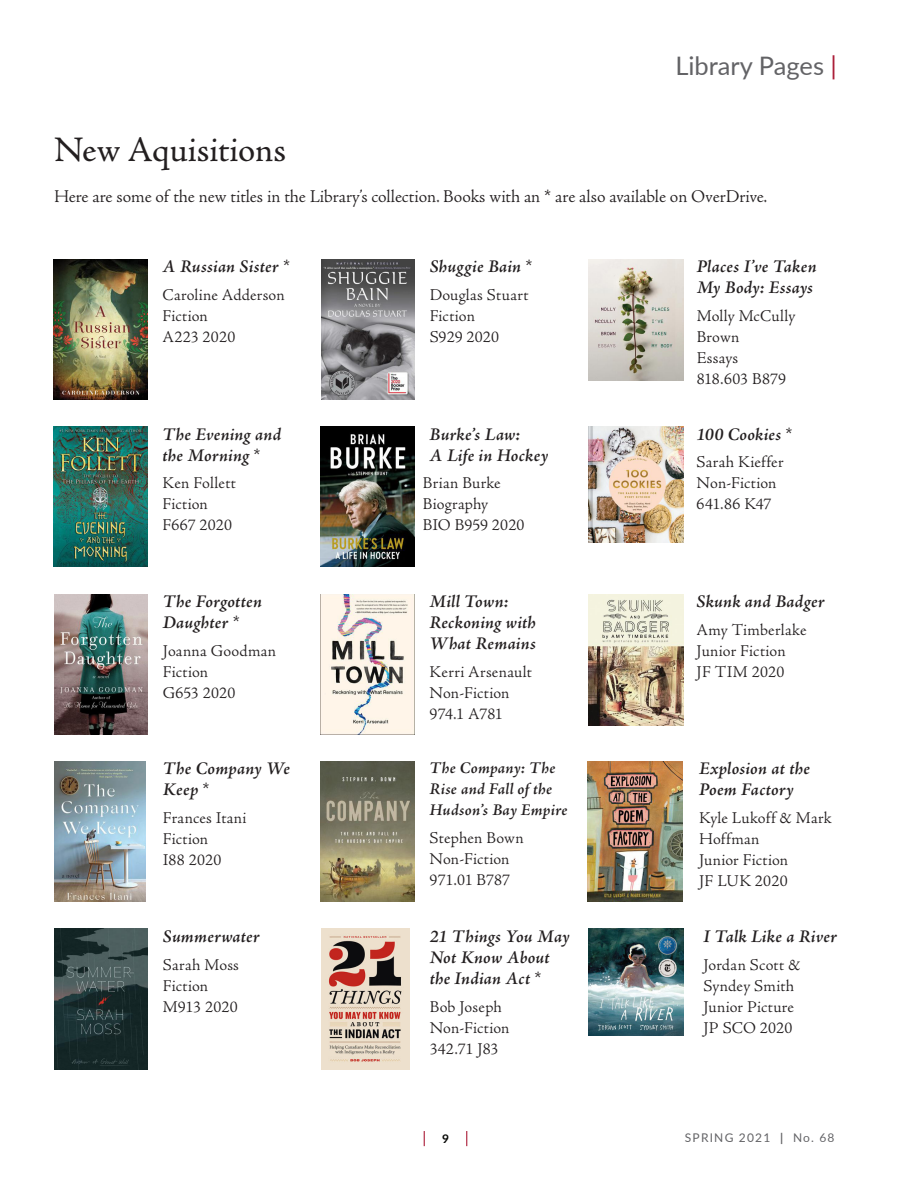
<style>
.page{position:relative;width:918px;height:1188px;background:#fff}
.page>*{position:absolute;margin:0;border:0;box-sizing:border-box;transform-origin:0 0}
.Article_Title_Top-li{font:36px "Adobe Jenson Pro";letter-spacing:-.005em;color:#231f20}
.t1{font:25.5px "Lato";color:#636366}
.Text_Paragraph{font:italic 600 18px/21px "Adobe Jenson Pro";letter-spacing:.01em;color:#231f20}
.Article_Title__sub-t{font:300 18px "Adobe Jenson Pro";letter-spacing:-.005em;color:#231f20}
.Text_Paragraph-2{font:300 16.5px/21px "Adobe Jenson Pro";letter-spacing:.01em;color:#231f20}
.Text_Paragraph-3{font:italic 600 16.5px/21px "Adobe Jenson Pro";letter-spacing:.015em;color:#231f20}
.t2{font:12px "Lato";letter-spacing:.1em;color:#636366}
.t3{font:700 12px "Lato";color:#040503}
.s1{color:#ab1d38}
.s2{font-weight:300;font-style:normal}
.s3{font-weight:700}
</style>
<div class="page">
<svg style="left:424px;top:1131px;width:1px;height:15px"></svg>
<svg style="left:466px;top:1131px;width:1px;height:15px"></svg>
<img style="left:54px;top:259px;width:94px;height:141px">
<img style="left:54px;top:427px;width:94px;height:140px">
<img style="left:54px;top:594px;width:94px;height:140px">
<img style="left:54px;top:761px;width:92px;height:141px">
<img style="left:54px;top:929px;width:94px;height:140px">
<img style="left:321px;top:259px;width:94px;height:141px">
<img style="left:321px;top:427px;width:94px;height:140px">
<img style="left:321px;top:594px;width:94px;height:140px">
<img style="left:321px;top:761px;width:94px;height:141px">
<img style="left:321px;top:929px;width:88px;height:140px">
<img style="left:588px;top:259px;width:95px;height:122px">
<img style="left:588px;top:427px;width:95px;height:115px">
<img style="left:588px;top:594px;width:95px;height:132px">
<img style="left:588px;top:761px;width:95px;height:140px">
<img style="left:588px;top:929px;width:95px;height:106px">
<p class="t1" style="left:675px;top:47px;width:163px">Library Pages <span class="s1">|</span></p>
<p class="Article_Title_Top-li" style="left:54px;top:130px;width:234px">New Aquisitions</p>
<p class="Article_Title__sub-t" style="left:54px;top:187px;width:715px">Here are some of the new titles in the Library’s collection. Books with an * are also available on OverDrive.</p>
<p class="Text_Paragraph" style="left:163px;top:257px;width:129px">A Russian Sister <span class="s2">*</span></p>
<p class="Text_Paragraph-2" style="left:163px;top:285px;width:124px">Caroline Adderson</p>
<p class="Text_Paragraph-2" style="left:163px;top:306px;width:47px">Fiction</p>
<p class="Text_Paragraph-2" style="left:163px;top:327px;width:74px">A223 2020</p>
<p class="Text_Paragraph" style="left:163px;top:425px;width:120px">The Evening and the Morning <span class="s2">*</span></p>
<p class="Text_Paragraph-2" style="left:163px;top:473px;width:75px">Ken Follett</p>
<p class="Text_Paragraph-2" style="left:163px;top:494px;width:47px">Fiction</p>
<p class="Text_Paragraph-2" style="left:163px;top:515px;width:71px">F667 2020</p>
<p class="Text_Paragraph" style="left:163px;top:592px;width:101px">The Forgotten<br>Daughter <span class="s2">*</span></p>
<p class="Text_Paragraph-2" style="left:163px;top:640px;width:115px">Joanna Goodman</p>
<p class="Text_Paragraph-2" style="left:163px;top:661px;width:47px">Fiction</p>
<p class="Text_Paragraph-2" style="left:163px;top:682px;width:74px">G653 2020</p>
<p class="Text_Paragraph" style="left:163px;top:759px;width:129px">The Company We<br>Keep <span class="s2">*</span></p>
<p class="Text_Paragraph-2" style="left:163px;top:808px;width:85px">Frances Itani</p>
<p class="Text_Paragraph-2" style="left:163px;top:829px;width:47px">Fiction</p>
<p class="Text_Paragraph-2" style="left:163px;top:850px;width:60px">I88 2020</p>
<p class="Text_Paragraph" style="left:163px;top:927px;width:99px">Summerwater</p>
<p class="Text_Paragraph-2" style="left:163px;top:954px;width:78px">Sarah Moss</p>
<p class="Text_Paragraph-2" style="left:163px;top:975px;width:47px">Fiction</p>
<p class="Text_Paragraph-2" style="left:163px;top:996px;width:76px">M913 2020</p>
<p class="Text_Paragraph" style="left:430px;top:257px;width:104px">Shuggie Bain <span class="s2">*</span></p>
<p class="Text_Paragraph-2" style="left:430px;top:285px;width:100px">Douglas Stuart</p>
<p class="Text_Paragraph-2" style="left:430px;top:306px;width:47px">Fiction</p>
<p class="Text_Paragraph-2" style="left:430px;top:327px;width:71px">S929 2020</p>
<p class="Text_Paragraph" style="left:430px;top:425px;width:120px">Burke’s Law:<br>A Life in Hockey</p>
<p class="Text_Paragraph-2" style="left:423px;top:473px;width:79px">Brian Burke</p>
<p class="Text_Paragraph-2" style="left:423px;top:494px;width:67px">Biography</p>
<p class="Text_Paragraph-2" style="left:423px;top:515px;width:103px">BIO B959 2020</p>
<p class="Text_Paragraph" style="left:430px;top:592px;width:108px">Mill Town:<br>Reckoning with<br>What Remains</p>
<p class="Text_Paragraph-2" style="left:430px;top:661px;width:104px">Kerri Arsenault</p>
<p class="Text_Paragraph-2" style="left:430px;top:682px;width:81px">Non-Fiction</p>
<p class="Text_Paragraph-2" style="left:430px;top:703px;width:75px">974.1 A781</p>
<p class="Text_Paragraph-3" style="left:430px;top:759px;width:140px">The Company: The<br>Rise and Fall of the<br>Hudson’s Bay Empire</p>
<p class="Text_Paragraph-2" style="left:430px;top:828px;width:96px">Stephen Bown</p>
<p class="Text_Paragraph-2" style="left:430px;top:849px;width:81px">Non-Fiction</p>
<p class="Text_Paragraph-2" style="left:430px;top:870px;width:82px">971.01 B787</p>
<p class="Text_Paragraph" style="left:430px;top:927px;width:141px">21 Things You May<br>Not Know About the Indian Act <span class="s2">*</span></p>
<p class="Text_Paragraph-2" style="left:430px;top:996px;width:74px">Bob Joseph</p>
<p class="Text_Paragraph-2" style="left:430px;top:1017px;width:81px">Non-Fiction</p>
<p class="Text_Paragraph-2" style="left:430px;top:1038px;width:70px">342.71 J83</p>
<p class="Text_Paragraph" style="left:697px;top:257px;width:122px">Places I’ve Taken<br>My Body: Essays</p>
<p class="Text_Paragraph-2" style="left:697px;top:306px;width:100px">Molly McCully<br>Brown</p>
<p class="Text_Paragraph-2" style="left:697px;top:348px;width:43px">Essays</p>
<p class="Text_Paragraph-2" style="left:697px;top:369px;width:91px">818.603 B879</p>
<p class="Text_Paragraph" style="left:697px;top:425px;width:98px">100 Cookies <span class="s2">*</span></p>
<p class="Text_Paragraph-2" style="left:697px;top:452px;width:89px">Sarah Kieffer</p>
<p class="Text_Paragraph-2" style="left:697px;top:473px;width:81px">Non-Fiction</p>
<p class="Text_Paragraph-2" style="left:697px;top:494px;width:76px">641.86 K47</p>
<p class="Text_Paragraph" style="left:697px;top:592px;width:130px">Skunk and Badger</p>
<p class="Text_Paragraph-2" style="left:697px;top:619px;width:111px">Amy Timberlake</p>
<p class="Text_Paragraph-2" style="left:697px;top:640px;width:90px">Junior Fiction</p>
<p class="Text_Paragraph-2" style="left:697px;top:661px;width:89px">JF TIM 2020</p>
<p class="Text_Paragraph" style="left:699px;top:759px;width:112px">Explosion at the<br>Poem Factory</p>
<p class="Text_Paragraph-2" style="left:699px;top:808px;width:134px">Kyle Lukoff &amp; Mark<br>Hoffman</p>
<p class="Text_Paragraph-2" style="left:699px;top:850px;width:90px">Junior Fiction</p>
<p class="Text_Paragraph-2" style="left:699px;top:871px;width:90px">JF LUK 2020</p>
<p class="Text_Paragraph" style="left:704px;top:927px;width:135px">I Talk Like a River</p>
<p class="Text_Paragraph-2" style="left:704px;top:954px;width:99px">Jordan Scott &amp;<br>Syndey Smith</p>
<p class="Text_Paragraph-2" style="left:704px;top:996px;width:92px">Junior Picture</p>
<p class="Text_Paragraph-2" style="left:704px;top:1017px;width:91px">JP SCO 2020</p>
<p class="t3" style="left:442px;top:1130px;width:8px">9</p>
<p class="t2" style="left:685px;top:1129px;width:151px">SPRING 2021 <span class="s3">|</span> No. 68</p>
</div>
